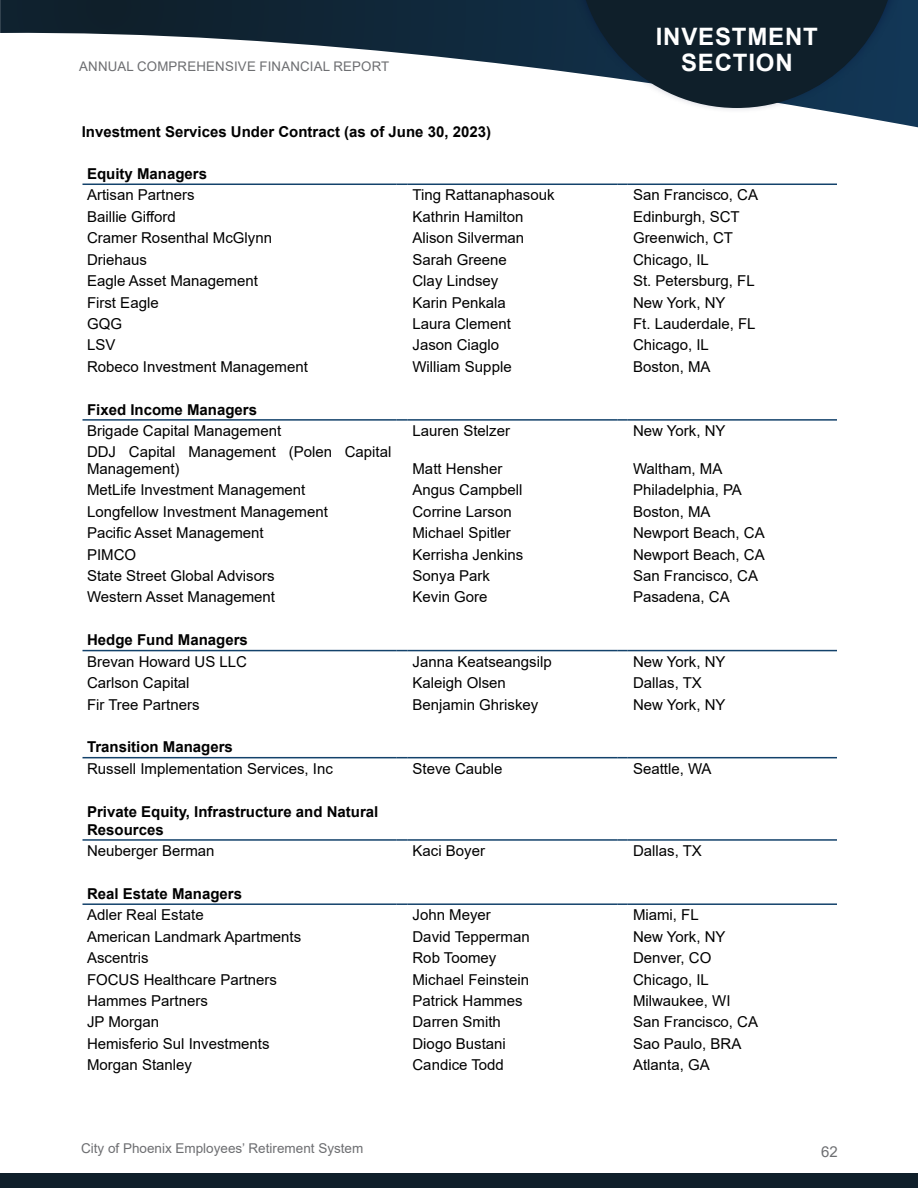
<style>
.page{position:relative;width:918px;height:1188px;background:#fff}
.page>*{position:absolute;margin:0;border:0;box-sizing:border-box;transform-origin:0 0}
.t1{font:700 24px/25.5px "Arial";letter-spacing:.035em;color:#fff;text-align:center}
.Body_Table{font:15px/16.5px "Arial";color:#000}
.Heading_4{font:700 15px/18px "Arial";color:#000}
.Table_Heading{font:700 15px "Arial";color:#000}
.t2{font:15px "Arial";color:#6d6e71}
.t3{font:13.5px "Arial";color:#6d6e71}
.t4{font:13.2px "Arial";letter-spacing:.015em;color:#6d6e71}
</style>
<div class="page">
<hr style="left:82px;top:184px;width:315px;height:1px;background:#13426b">
<hr style="left:407px;top:184px;width:210px;height:1px;background:#13426b">
<hr style="left:628px;top:184px;width:209px;height:1px;background:#13426b">
<hr style="left:82px;top:419px;width:315px;height:2px;background:#13426b">
<svg style="left:397px;top:419px;width:10px;height:2px"></svg>
<hr style="left:407px;top:419px;width:210px;height:2px;background:#13426b">
<svg style="left:617px;top:419px;width:11px;height:2px"></svg>
<hr style="left:628px;top:419px;width:209px;height:2px;background:#13426b">
<hr style="left:82px;top:650px;width:315px;height:1px;background:#13426b">
<hr style="left:407px;top:650px;width:210px;height:1px;background:#13426b">
<hr style="left:628px;top:650px;width:209px;height:1px;background:#13426b">
<hr style="left:82px;top:757px;width:315px;height:1px;background:#13426b">
<hr style="left:407px;top:757px;width:210px;height:1px;background:#13426b">
<hr style="left:628px;top:757px;width:209px;height:1px;background:#13426b">
<hr style="left:82px;top:839px;width:315px;height:2px;background:#13426b">
<svg style="left:397px;top:839px;width:10px;height:2px"></svg>
<hr style="left:407px;top:839px;width:210px;height:2px;background:#13426b">
<svg style="left:617px;top:839px;width:11px;height:2px"></svg>
<hr style="left:628px;top:839px;width:209px;height:2px;background:#13426b">
<hr style="left:82px;top:903px;width:315px;height:2px;background:#13426b">
<svg style="left:397px;top:903px;width:10px;height:2px"></svg>
<hr style="left:407px;top:903px;width:210px;height:2px;background:#13426b">
<svg style="left:617px;top:903px;width:11px;height:2px"></svg>
<hr style="left:628px;top:903px;width:209px;height:2px;background:#13426b">
<svg style="left:0;top:0;width:918px;height:128px"></svg>
<div style="left:0;top:1173px;width:918px;height:15px;background:#0f1f2a"></div>
<div style="left:565px;top:0;width:345px;height:113px;background:#000b39;opacity:.75"></div>
<svg style="left:577px;top:0;width:319px;height:108px;background:#243644"></svg>
<p class="t4" style="left:79px;top:57px;width:312px">ANNUAL COMPREHENSIVE FINANCIAL REPORT</p>
<h1 class="t1" style="left:656px;top:24px;width:164px">INVESTMENT<br>SECTION</h1>
<p class="Table_Heading" style="left:82px;top:121px;width:411px">Investment Services Under Contract (as of June 30, 2023)</p>
<p class="Heading_4" style="left:87px;top:165px;width:122px">Equity Managers</p>
<p class="Body_Table" style="left:87px;top:187px;width:109px">Artisan Partners</p>
<p class="Body_Table" style="left:412px;top:187px;width:144px">Ting Rattanaphasouk</p>
<p class="Body_Table" style="left:633px;top:187px;width:127px">San Francisco, CA</p>
<p class="Body_Table" style="left:87px;top:208px;width:90px">Baillie Gifford</p>
<p class="Body_Table" style="left:412px;top:208px;width:112px">Kathrin Hamilton</p>
<p class="Body_Table" style="left:633px;top:208px;width:108px">Edinburgh, SCT</p>
<p class="Body_Table" style="left:87px;top:230px;width:187px">Cramer Rosenthal McGlynn</p>
<p class="Body_Table" style="left:412px;top:230px;width:113px">Alison Silverman</p>
<p class="Body_Table" style="left:633px;top:230px;width:102px">Greenwich, CT</p>
<p class="Body_Table" style="left:87px;top:251px;width:62px">Driehaus</p>
<p class="Body_Table" style="left:412px;top:251px;width:96px">Sarah Greene</p>
<p class="Body_Table" style="left:633px;top:251px;width:77px">Chicago, IL</p>
<p class="Body_Table" style="left:87px;top:273px;width:172px">Eagle Asset Management</p>
<p class="Body_Table" style="left:412px;top:273px;width:87px">Clay Lindsey</p>
<p class="Body_Table" style="left:633px;top:273px;width:123px">St. Petersburg, FL</p>
<p class="Body_Table" style="left:87px;top:294px;width:73px">First Eagle</p>
<p class="Body_Table" style="left:412px;top:294px;width:95px">Karin Penkala</p>
<p class="Body_Table" style="left:633px;top:294px;width:94px">New York, NY</p>
<p class="Body_Table" style="left:87px;top:315px;width:37px">GQG</p>
<p class="Body_Table" style="left:412px;top:315px;width:100px">Laura Clement</p>
<p class="Body_Table" style="left:633px;top:315px;width:124px">Ft. Lauderdale, FL</p>
<p class="Body_Table" style="left:87px;top:337px;width:30px">LSV</p>
<p class="Body_Table" style="left:412px;top:337px;width:88px">Jason Ciaglo</p>
<p class="Body_Table" style="left:633px;top:337px;width:77px">Chicago, IL</p>
<p class="Body_Table" style="left:87px;top:358px;width:222px">Robeco Investment Management</p>
<p class="Body_Table" style="left:412px;top:358px;width:101px">William Supple</p>
<p class="Body_Table" style="left:633px;top:358px;width:79px">Boston, MA</p>
<p class="Heading_4" style="left:87px;top:401px;width:172px">Fixed Income Managers</p>
<p class="Body_Table" style="left:87px;top:422px;width:196px">Brigade Capital Management</p>
<p class="Body_Table" style="left:412px;top:422px;width:99px">Lauren Stelzer</p>
<p class="Body_Table" style="left:633px;top:422px;width:94px">New York, NY</p>
<p class="Body_Table" style="left:87px;top:444px;width:306px">DDJ Capital Management (Polen Capital<br>Management)</p>
<p class="Body_Table" style="left:412px;top:460px;width:92px">Matt Hensher</p>
<p class="Body_Table" style="left:633px;top:460px;width:91px">Waltham, MA</p>
<p class="Body_Table" style="left:87px;top:482px;width:220px">MetLife Investment Management</p>
<p class="Body_Table" style="left:412px;top:482px;width:112px">Angus Campbell</p>
<p class="Body_Table" style="left:633px;top:482px;width:110px">Philadelphia, PA</p>
<p class="Body_Table" style="left:87px;top:503px;width:242px">Longfellow Investment Management</p>
<p class="Body_Table" style="left:412px;top:503px;width:101px">Corrine Larson</p>
<p class="Body_Table" style="left:633px;top:503px;width:79px">Boston, MA</p>
<p class="Body_Table" style="left:87px;top:525px;width:178px">Pacific Asset Management</p>
<p class="Body_Table" style="left:412px;top:525px;width:100px">Michael Spitler</p>
<p class="Body_Table" style="left:633px;top:525px;width:133px">Newport Beach, CA</p>
<p class="Body_Table" style="left:87px;top:546px;width:51px">PIMCO</p>
<p class="Body_Table" style="left:412px;top:546px;width:112px">Kerrisha Jenkins</p>
<p class="Body_Table" style="left:633px;top:546px;width:133px">Newport Beach, CA</p>
<p class="Body_Table" style="left:87px;top:567px;width:189px">State Street Global Advisors</p>
<p class="Body_Table" style="left:412px;top:567px;width:79px">Sonya Park</p>
<p class="Body_Table" style="left:633px;top:567px;width:127px">San Francisco, CA</p>
<p class="Body_Table" style="left:87px;top:589px;width:190px">Western Asset Management</p>
<p class="Body_Table" style="left:412px;top:589px;width:77px">Kevin Gore</p>
<p class="Body_Table" style="left:633px;top:589px;width:98px">Pasadena, CA</p>
<p class="Heading_4" style="left:87px;top:631px;width:162px">Hedge Fund Managers</p>
<p class="Body_Table" style="left:87px;top:653px;width:162px">Brevan Howard US LLC</p>
<p class="Body_Table" style="left:412px;top:653px;width:141px">Janna Keatseangsilp</p>
<p class="Body_Table" style="left:633px;top:653px;width:94px">New York, NY</p>
<p class="Body_Table" style="left:87px;top:675px;width:104px">Carlson Capital</p>
<p class="Body_Table" style="left:412px;top:675px;width:95px">Kaleigh Olsen</p>
<p class="Body_Table" style="left:633px;top:675px;width:70px">Dallas, TX</p>
<p class="Body_Table" style="left:87px;top:696px;width:114px">Fir Tree Partners</p>
<p class="Body_Table" style="left:412px;top:696px;width:127px">Benjamin Ghriskey</p>
<p class="Body_Table" style="left:633px;top:696px;width:94px">New York, NY</p>
<p class="Heading_4" style="left:87px;top:738px;width:147px">Transition Managers</p>
<p class="Body_Table" style="left:87px;top:760px;width:247px">Russell Implementation Services, Inc</p>
<p class="Body_Table" style="left:412px;top:760px;width:92px">Steve Cauble</p>
<p class="Body_Table" style="left:633px;top:760px;width:80px">Seattle, WA</p>
<p class="Heading_4" style="left:87px;top:803px;width:293px">Private Equity, Infrastructure and Natural<br>Resources</p>
<p class="Body_Table" style="left:87px;top:843px;width:129px">Neuberger Berman</p>
<p class="Body_Table" style="left:412px;top:843px;width:74px">Kaci Boyer</p>
<p class="Body_Table" style="left:633px;top:843px;width:70px">Dallas, TX</p>
<p class="Heading_4" style="left:87px;top:885px;width:157px">Real Estate Managers</p>
<p class="Body_Table" style="left:87px;top:907px;width:118px">Adler Real Estate</p>
<p class="Body_Table" style="left:412px;top:907px;width:80px">John Meyer</p>
<p class="Body_Table" style="left:633px;top:907px;width:67px">Miami, FL</p>
<p class="Body_Table" style="left:87px;top:928px;width:216px">American Landmark Apartments</p>
<p class="Body_Table" style="left:412px;top:928px;width:119px">David Tepperman</p>
<p class="Body_Table" style="left:633px;top:928px;width:94px">New York, NY</p>
<p class="Body_Table" style="left:87px;top:950px;width:63px">Ascentris</p>
<p class="Body_Table" style="left:412px;top:950px;width:85px">Rob Toomey</p>
<p class="Body_Table" style="left:633px;top:950px;width:80px">Denver, CO</p>
<p class="Body_Table" style="left:87px;top:971px;width:192px">FOCUS Healthcare Partners</p>
<p class="Body_Table" style="left:412px;top:971px;width:118px">Michael Feinstein</p>
<p class="Body_Table" style="left:633px;top:971px;width:77px">Chicago, IL</p>
<p class="Body_Table" style="left:87px;top:992px;width:122px">Hammes Partners</p>
<p class="Body_Table" style="left:412px;top:992px;width:112px">Patrick Hammes</p>
<p class="Body_Table" style="left:633px;top:992px;width:99px">Milwaukee, WI</p>
<p class="Body_Table" style="left:87px;top:1014px;width:74px">JP Morgan</p>
<p class="Body_Table" style="left:412px;top:1014px;width:90px">Darren Smith</p>
<p class="Body_Table" style="left:633px;top:1014px;width:127px">San Francisco, CA</p>
<p class="Body_Table" style="left:87px;top:1035px;width:184px">Hemisferio Sul Investments</p>
<p class="Body_Table" style="left:412px;top:1035px;width:95px">Diogo Bustani</p>
<p class="Body_Table" style="left:633px;top:1035px;width:110px">Sao Paulo, BRA</p>
<p class="Body_Table" style="left:87px;top:1057px;width:107px">Morgan Stanley</p>
<p class="Body_Table" style="left:412px;top:1057px;width:93px">Candice Todd</p>
<p class="Body_Table" style="left:633px;top:1057px;width:78px">Atlanta, GA</p>
<p class="t3" style="left:81px;top:1139px;width:284px">City of Phoenix Employees’ Retirement System</p>
<p class="t2" style="left:821px;top:1141px;width:18px">62</p>
</div>
